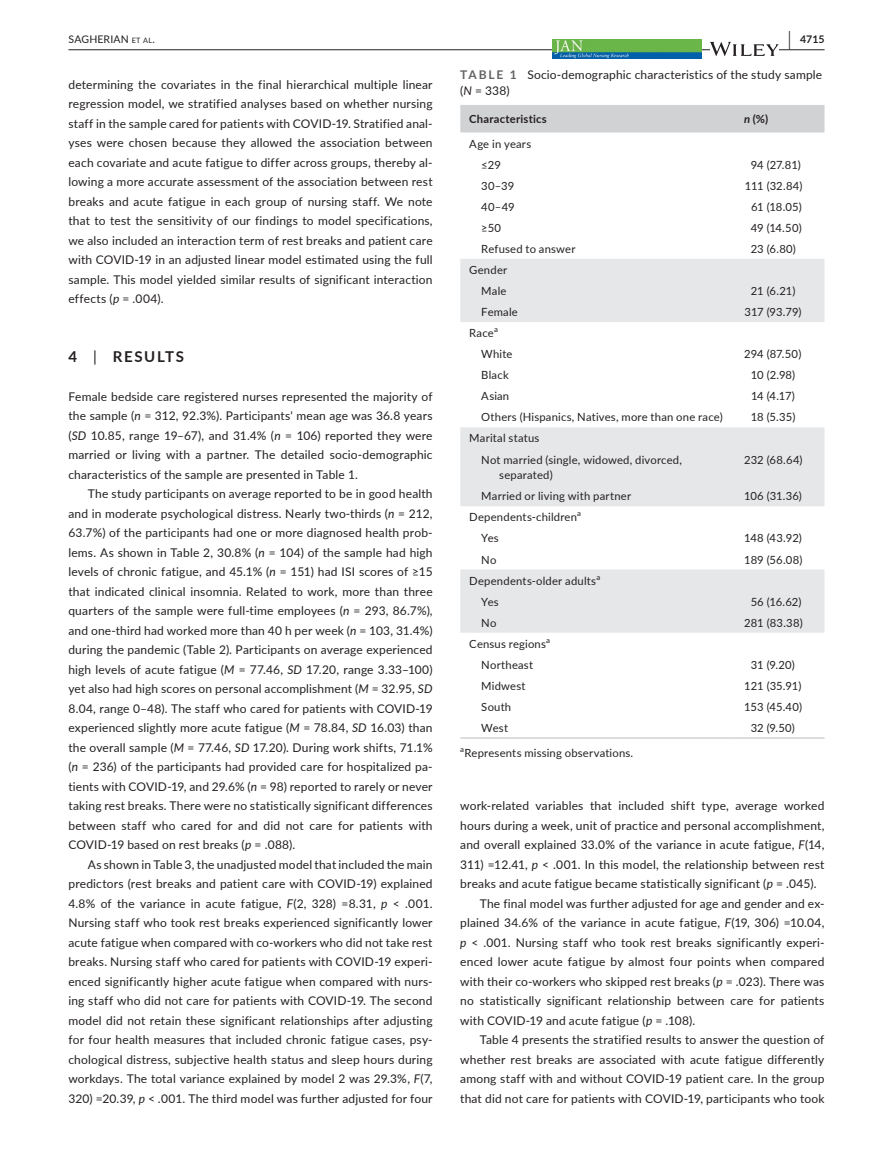
<style>
.page{position:relative;width:893px;height:1174px;background:#fff}
.page>*{position:absolute;margin:0;border:0;box-sizing:border-box;transform-origin:0 0}
.t1{font:700 15px "Lato";letter-spacing:.105em;color:#231f20}
.t2{font:12px/19.5px "Lato";letter-spacing:.015em;color:#231f20;text-align:justify}
.t3{font:11.25px/21px "Lato";letter-spacing:.015em;color:#231f20}
.t4{font:700 11.25px "Lato";letter-spacing:.02em;color:#231f20}
.t5{font:10.5px "Lato";letter-spacing:.02em;color:#231f20}
.t6{font:700 10.5px "Lato";color:#231f20}
.t7{font:7.8px "Lato";color:#231f20}
.s1{font-size:7.35px}
.s2{font-size:19.5px}
.s3{font-style:italic}
.s4{font-weight:700;color:#636366}
.s5{font-weight:400}
</style>
<div class="page">
<hr style="left:68px;top:49px;width:756px;height:1px;background:#231f20">
<img style="left:553px;top:39px;width:148px;height:20px">
<svg style="left:710px;top:42px;width:69px;height:14px"></svg>
<div style="left:460px;top:105px;width:364px;height:27px;background:#d1d2d4"></div>
<svg style="left:460px;top:259px;width:364px;height:373px;fill:#e6e7e9"></svg>
<hr style="left:460px;top:737px;width:275px;height:1px;background:#d1d2d4">
<hr style="left:735px;top:737px;width:89px;height:1px;background:#d1d2d4">
<p class="t5" style="left:68px;top:31px;width:88px">SAGHERIAN <span class="s1">et al</span>.</p>
<p class="t6" style="left:789px;top:31px;width:37px"><span class="s2">|</span> 4715</p>
<p class="t2" style="left:68px;top:74px;width:366px">determining the covariates in the final hierarchical multiple linear regression model, we stratified analyses based on whether nursing staff in the sample cared for patients with COVID-19. Stratified anal&shy;yses were chosen because they allowed the association between each covariate and acute fatigue to differ across groups, thereby al&shy;lowing a more accurate assessment of the association between rest breaks and acute fatigue in each group of nursing staff. We note that to test the sensitivity of our findings to model specifications, we also included an interaction term of rest breaks and patient care with COVID-19 in an adjusted linear model estimated using the full sample. This model yielded similar results of significant interaction effects (<span class="s3">p</span> = .004).</p>
<p class="t2" style="left:460px;top:66px;width:364px;line-height:16.5px"><span class="s4">TABLE 1</span> Socio-demographic characteristics of the study sample (<span class="s3">N</span> = 338)</p>
<p class="t4" style="left:469px;top:111px;width:79px">Characteristics</p>
<p class="t4" style="left:744px;top:111px;width:26px"><span class="s3">n</span> (%)</p>
<p class="t3" style="left:481px;top:132px;width:51px;text-indent:-12px">Age in years ≤29</p>
<p class="t3" style="left:751px;top:153px;width:51px">94 (27.81)</p>
<p class="t3" style="left:481px;top:175px;width:35px">30–39</p>
<p class="t3" style="left:745px;top:175px;width:59px">111 (32.84)</p>
<p class="t3" style="left:481px;top:196px;width:35px">40–49</p>
<p class="t3" style="left:751px;top:196px;width:52px">61 (18.05)</p>
<p class="t3" style="left:481px;top:217px;width:21px">≥50</p>
<p class="t3" style="left:751px;top:217px;width:52px">49 (14.50)</p>
<p class="t3" style="left:481px;top:238px;width:96px">Refused to answer</p>
<p class="t3" style="left:751px;top:238px;width:47px">23 (6.80)</p>
<p class="t3" style="left:469px;top:259px;width:39px;text-align:right">Gender<br>Male</p>
<p class="t3" style="left:751px;top:280px;width:46px">21 (6.21)</p>
<p class="t1" style="left:68px;top:345px;width:117px">4 <span class="s5">|</span> RESULTS</p>
<p class="t2" style="left:68px;top:386px;width:366px">Female bedside care registered nurses represented the majority of the sample (<span class="s3">n</span> = 312, 92.3%). Participants' mean age was 36.8 years (<span class="s3">SD</span> 10.85, range 19–67), and 31.4% (<span class="s3">n</span> = 106) reported they were married or living with a partner. The detailed socio-demographic characteristics of the sample are presented in Table 1.</p>
<p class="t2" style="left:68px;top:483px;width:366px;text-indent:20px">The study participants on average reported to be in good health and in moderate psychological distress. Nearly two-thirds (<span class="s3">n</span> = 212, 63.7%) of the participants had one or more diagnosed health prob&shy;lems. As shown in Table 2, 30.8% (<span class="s3">n</span> = 104) of the sample had high levels of chronic fatigue, and 45.1% (<span class="s3">n</span> = 151) had ISI scores of ≥15 that indicated clinical insomnia. Related to work, more than three quarters of the sample were full-time employees (<span class="s3">n</span> = 293, 86.7%), and one-third had worked more than 40 h per week (<span class="s3">n</span> = 103, 31.4%) during the pandemic (Table 2). Participants on average experienced high levels of acute fatigue (<span class="s3">M</span> = 77.46, <span class="s3">SD</span> 17.20, range 3.33–100) yet also had high scores on personal accomplishment (<span class="s3">M</span> = 32.95, <span class="s3">SD </span>8.04, range 0–48). The staff who cared for patients with COVID-19 experienced slightly more acute fatigue (<span class="s3">M</span> = 78.84, <span class="s3">SD</span> 16.03) than the overall sample (<span class="s3">M</span> = 77.46, <span class="s3">SD</span> 17.20). During work shifts, 71.1% (<span class="s3">n</span> = 236) of the participants had provided care for hospitalized pa&shy;tients with COVID-19, and 29.6% (<span class="s3">n</span> = 98) reported to rarely or never taking rest breaks. There were no statistically significant differences between staff who cared for and did not care for patients with COVID-19 based on rest breaks (<span class="s3">p</span> = .088).</p>
<p class="t2" style="left:68px;top:854px;width:366px;text-indent:20px">As shown in Table 3, the unadjusted model that included the main predictors (rest breaks and patient care with COVID-19) explained 4.8% of the variance in acute fatigue, <span class="s3">F</span>(2, 328) =8.31, <span class="s3">p</span> &lt; .001.<br>Nursing staff who took rest breaks experienced significantly lower acute fatigue when compared with co-workers who did not take rest breaks. Nursing staff who cared for patients with COVID-19 experi&shy;enced significantly higher acute fatigue when compared with nurs&shy;ing staff who did not care for patients with COVID-19. The second model did not retain these significant relationships after adjusting for four health measures that included chronic fatigue cases, psy&shy;chological distress, subjective health status and sleep hours during workdays. The total variance explained by model 2 was 29.3%, <span class="s3">F</span>(7, 320) =20.39, <span class="s3">p</span> &lt; .001. The third model was further adjusted for four</p>
<p class="t3" style="left:481px;top:301px;width:38px">Female</p>
<p class="t3" style="left:745px;top:301px;width:58px">317 (93.79)</p>
<p class="t3" style="left:469px;top:322px;width:26px">Race</p>
<p class="t7" style="left:494px;top:323px;width:5px">a</p>
<p class="t3" style="left:481px;top:343px;width:33px">White</p>
<p class="t3" style="left:744px;top:343px;width:59px">294 (87.50)</p>
<p class="t3" style="left:481px;top:364px;width:29px">Black</p>
<p class="t3" style="left:751px;top:364px;width:46px">10 (2.98)</p>
<p class="t3" style="left:481px;top:385px;width:29px">Asian</p>
<p class="t3" style="left:751px;top:385px;width:45px">14 (4.17)</p>
<p class="t3" style="left:481px;top:406px;width:243px">Others (Hispanics, Natives, more than one race)</p>
<p class="t3" style="left:751px;top:406px;width:46px">18 (5.35)</p>
<p class="t3" style="left:481px;top:427px;width:202px;text-indent:-12px">Marital status<br>Not married (single, widowed, divorced,</p>
<p class="t3" style="left:499px;top:464px;width:55px">separated)</p>
<p class="t3" style="left:744px;top:448px;width:60px">232 (68.64)</p>
<p class="t3" style="left:481px;top:485px;width:151px">Married or living with partner</p>
<p class="t3" style="left:744px;top:485px;width:59px">106 (31.36)</p>
<p class="t3" style="left:469px;top:506px;width:109px">Dependents-children</p>
<p class="t7" style="left:577px;top:508px;width:5px">a</p>
<p class="t3" style="left:481px;top:527px;width:19px">Yes</p>
<p class="t3" style="left:744px;top:527px;width:59px">148 (43.92)</p>
<p class="t3" style="left:481px;top:548px;width:17px">No</p>
<p class="t3" style="left:744px;top:548px;width:60px">189 (56.08)</p>
<p class="t3" style="left:469px;top:569px;width:128px">Dependents-older adults</p>
<p class="t7" style="left:596px;top:571px;width:5px">a</p>
<p class="t3" style="left:481px;top:590px;width:19px">Yes</p>
<p class="t3" style="left:751px;top:590px;width:52px">56 (16.62)</p>
<p class="t3" style="left:481px;top:611px;width:17px">No</p>
<p class="t3" style="left:744px;top:611px;width:60px">281 (83.38)</p>
<p class="t3" style="left:469px;top:632px;width:78px">Census regions</p>
<p class="t7" style="left:546px;top:634px;width:5px">a</p>
<p class="t3" style="left:481px;top:654px;width:53px">Northeast</p>
<p class="t3" style="left:751px;top:654px;width:46px">31 (9.20)</p>
<p class="t3" style="left:481px;top:675px;width:46px">Midwest</p>
<p class="t3" style="left:744px;top:675px;width:59px">121 (35.91)</p>
<p class="t3" style="left:481px;top:696px;width:31px">South</p>
<p class="t3" style="left:744px;top:696px;width:60px">153 (45.40)</p>
<p class="t3" style="left:481px;top:717px;width:28px">West</p>
<p class="t3" style="left:751px;top:717px;width:46px">32 (9.50)</p>
<p class="t7" style="left:460px;top:743px;width:5px">a</p>
<p class="t3" style="left:464px;top:741px;width:170px">Represents missing observations.</p>
<p class="t2" style="left:460px;top:795px;width:366px">work-related variables that included shift type, average worked</p>
<p class="t2" style="left:460px;top:815px;width:366px">hours during a week, unit of practice and personal accomplishment,</p>
<p class="t2" style="left:460px;top:834px;width:366px">and overall explained 33.0% of the variance in acute fatigue, <span class="s3">F</span>(14,</p>
<p class="t2" style="left:460px;top:854px;width:366px">311) =12.41, <span class="s3">p</span> &lt; .001. In this model, the relationship between rest</p>
<p class="t2" style="left:460px;top:873px;width:358px">breaks and acute fatigue became statistically significant (<span class="s3">p</span> = .045).</p>
<p class="t2" style="left:480px;top:893px;width:346px">The final model was further adjusted for age and gender and ex-</p>
<p class="t2" style="left:460px;top:912px;width:366px">plained 34.6% of the variance in acute fatigue, <span class="s3">F</span>(19, 306) =10.04,</p>
<p class="t2" style="left:460px;top:932px;width:366px"><span class="s3">p</span> &lt; .001. Nursing staff who took rest breaks significantly experi-</p>
<p class="t2" style="left:460px;top:951px;width:366px">enced lower acute fatigue by almost four points when compared</p>
<p class="t2" style="left:460px;top:971px;width:366px">with their co-workers who skipped rest breaks (<span class="s3">p</span> = .023). There was</p>
<p class="t2" style="left:460px;top:990px;width:366px">no statistically significant relationship between care for patients</p>
<p class="t2" style="left:460px;top:1010px;width:236px">with COVID-19 and acute fatigue (<span class="s3">p</span> = .108).</p>
<p class="t2" style="left:480px;top:1029px;width:346px">Table 4 presents the stratified results to answer the question of</p>
<p class="t2" style="left:460px;top:1049px;width:366px">whether rest breaks are associated with acute fatigue differently</p>
<p class="t2" style="left:460px;top:1068px;width:366px">among staff with and without COVID-19 patient care. In the group</p>
<p class="t2" style="left:460px;top:1088px;width:366px">that did not care for patients with COVID-19, participants who took</p>
</div>
